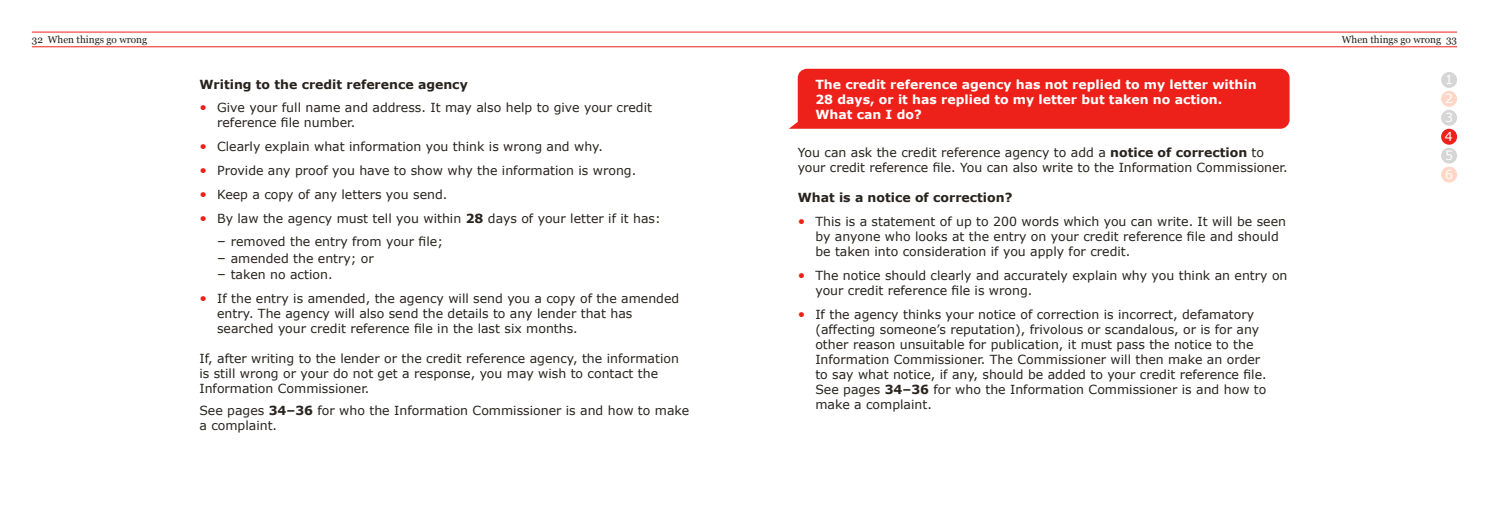
<style>
.page{position:relative;width:1489px;height:525px;background:#fff}
.page>*{position:absolute;margin:0;border:0;box-sizing:border-box;transform-origin:0 0}
.t1{font:12.5px/15px "Verdana";color:#28231d}
.t2{font:700 12.5px/15px "Verdana";color:#fff}
.t3{font:700 12.5px "Verdana";color:#28231d}
.t4{font:12.5px "Verdana";color:#fff}
.t5{font:10px "Georgia";color:#28231d}
.s1{font-size:13.75px;color:#ed201a}
.s2{font-weight:700}
.s3{font-size:13.75px}
</style>
<div class="page">
<div style="left:789px;top:69px;width:500px;height:60px;background:#ed201a"></div>
<div style="left:1440px;top:72px;width:16px;height:16px;background:#d7d6d7;border-radius:50%"></div>
<div style="left:1440px;top:129px;width:16px;height:16px;background:#ed201a;border-radius:50%"></div>
<div style="left:1440px;top:91px;width:16px;height:16px;background:#fed7c7;border-radius:50%"></div>
<div style="left:1440px;top:148px;width:16px;height:15px;background:#d7d6d7;border-radius:50%"></div>
<div style="left:1440px;top:110px;width:16px;height:16px;background:#d7d6d7;border-radius:50%"></div>
<div style="left:1440px;top:166px;width:16px;height:16px;background:#fed7c7;border-radius:50%"></div>
<hr style="left:32px;top:32px;width:1424px;height:1px;background:#ed201a">
<hr style="left:32px;top:47px;width:1424px;height:1px;background:#ed201a">
<p class="t5" style="left:32px;top:34px;width:117px">32 When things go wrong</p>
<p class="t5" style="left:1341px;top:34px;width:117px">When things go wrong 33</p>
<p class="t3" style="left:199px;top:75px;width:270px">Writing to the credit reference agency</p>
<p class="t1" style="left:217px;top:100px;width:436px;text-indent:-18px"><span class="s1">•</span> Give your full name and address. It may also help to give your credit reference file number.</p>
<p class="t1" style="left:199px;top:139px;width:405px"><span class="s1">•</span> Clearly explain what information you think is wrong and why.</p>
<p class="t1" style="left:199px;top:163px;width:438px"><span class="s1">•</span> Provide any proof you have to show why the information is wrong.</p>
<p class="t1" style="left:199px;top:186px;width:249px"><span class="s1">•</span> Keep a copy of any letters you send.</p>
<p class="t1" style="left:199px;top:210px;width:463px"><span class="s1">•</span> By law the agency must tell you within <span class="s2">28</span> days of your letter if it has:</p>
<p class="t1" style="left:217px;top:234px;width:227px"><span class="s3">–</span> removed the entry from your file;</p>
<p class="t1" style="left:217px;top:250px;width:158px"><span class="s3">–</span> amended the entry; or</p>
<p class="t1" style="left:217px;top:266px;width:117px"><span class="s3">–</span> taken no action.</p>
<p class="t1" style="left:217px;top:290px;width:463px;text-indent:-18px"><span class="s1">•</span> If the entry is amended, the agency will send you a copy of the amended entry. The agency will also send the details to any lender that has searched your credit reference file in the last six months.</p>
<p class="t1" style="left:199px;top:350px;width:481px">If, after writing to the lender or the credit reference agency, the information is still wrong or your do not get a response, you may wish to contact the<br>Information Commissioner.</p>
<p class="t1" style="left:199px;top:403px;width:491px">See pages <span class="s2">34–36</span> for who the Information Commissioner is and how to make a complaint.</p>
<p class="t4" style="left:1444px;top:71px;width:9px">1</p>
<p class="t2" style="left:815px;top:76px;width:443px">The credit reference agency has not replied to my letter within<br>28 days, or it has replied to my letter but taken no action.<br>What can I do?</p>
<p class="t1" style="left:797px;top:145px;width:491px">You can ask the credit reference agency to add a <span class="s2">notice of correction</span> to your credit reference file. You can also write to the Information Commissioner.</p>
<p class="t3" style="left:797px;top:189px;width:216px">What is a notice of correction?</p>
<p class="t1" style="left:815px;top:214px;width:472px;text-indent:-18px"><span class="s1">•</span> This is a statement of up to 200 words which you can write. It will be seen by anyone who looks at the entry on your credit reference file and should be taken into consideration if you apply for credit.</p>
<p class="t1" style="left:815px;top:267px;width:473px;text-indent:-18px"><span class="s1">•</span> The notice should clearly and accurately explain why you think an entry on your credit reference file is wrong.</p>
<p class="t1" style="left:815px;top:306px;width:453px;text-indent:-18px"><span class="s1">•</span> If the agency thinks your notice of correction is incorrect, defamatory (affecting someone’s reputation), frivolous or scandalous, or is for any other reason unsuitable for publication, it must pass the notice to the Information Commissioner. The Commissioner will then make an order to say what notice, if any, should be added to your credit reference file.<br>See pages <span class="s2">34–36</span> for who the Information Commissioner is and how to make a complaint.</p>
<p class="t4" style="left:1444px;top:90px;width:9px">2</p>
<p class="t4" style="left:1444px;top:109px;width:9px">3</p>
<p class="t4" style="left:1444px;top:128px;width:9px">4</p>
<p class="t4" style="left:1444px;top:147px;width:9px">5</p>
<p class="t4" style="left:1444px;top:166px;width:9px">6</p>
</div>
